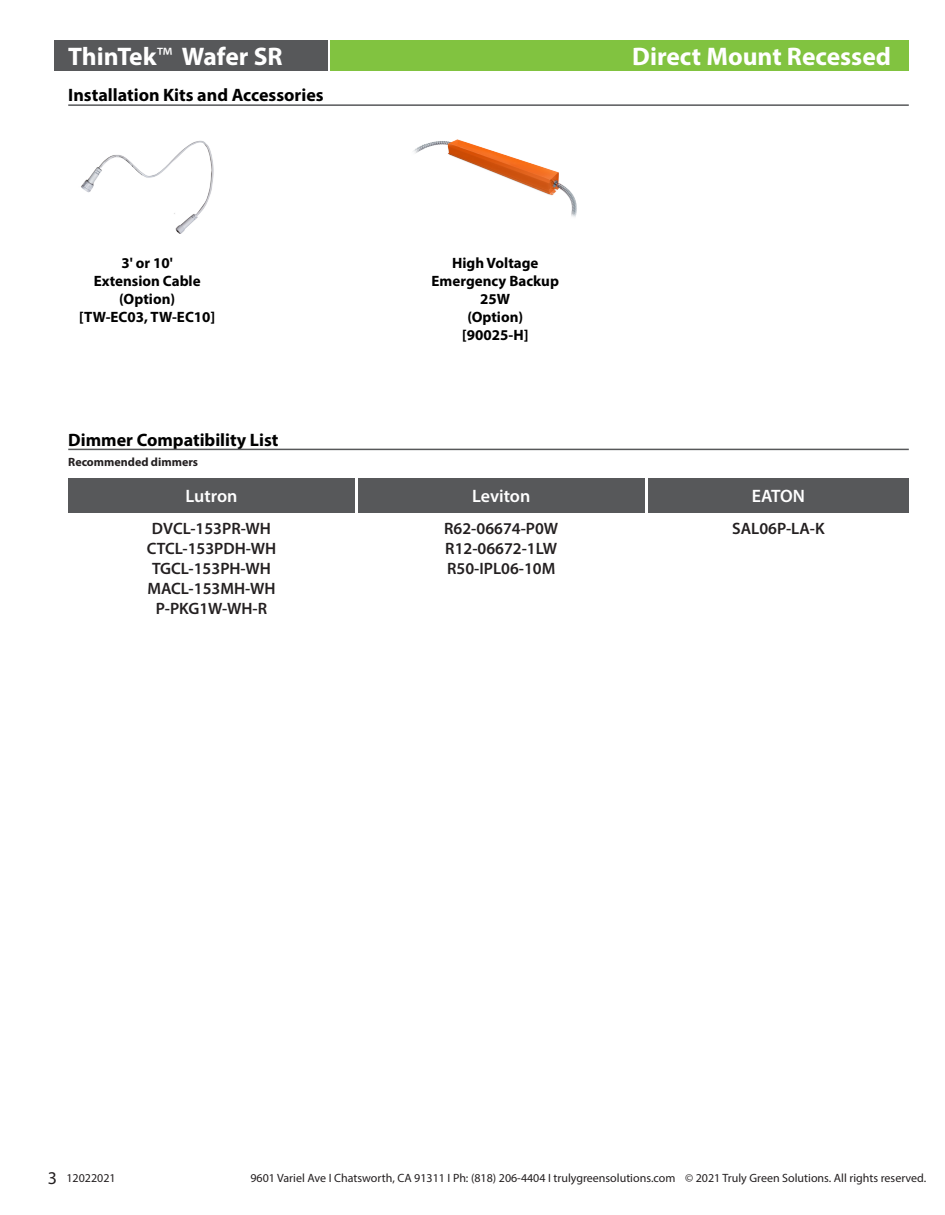
<style>
.page{position:relative;width:945px;height:1215px;background:#fff}
.page>*{position:absolute;margin:0;border:0;box-sizing:border-box;transform-origin:0 0}
.t1{font:700 25.5px "Myriad Pro";color:#fff}
.t2{font:700 18px "Myriad Pro";color:#000}
.t3{font:600 18px "Myriad Pro";color:#fff}
.t4{font:600 16.5px "Myriad Pro";color:#231f20}
.t5{font:700 15px "Myriad Pro";color:#000}
.t6{font:12px "Myriad Pro";color:#231f20}
.t7{font:700 12px "Myriad Pro";color:#231f20}
.s1{font-weight:400}
.s2{font-size:18px}
</style>
<div class="page">
<div style="left:331px;top:40px;width:578px;height:31px;background:#81c340"></div>
<div style="left:54px;top:40px;width:273px;height:31px;background:#57585a"></div>
<hr style="left:68px;top:104px;width:841px;height:2px;background:#57585a">
<div style="left:68px;top:478px;width:287px;height:34px;background:#57585a"></div>
<div style="left:358px;top:478px;width:287px;height:34px;background:#57585a"></div>
<div style="left:648px;top:478px;width:261px;height:34px;background:#57585a"></div>
<hr style="left:68px;top:449px;width:841px;height:1px;background:#57585a">
<img style="left:81px;top:140px;width:133px;height:93px">
<img style="left:414px;top:139px;width:163px;height:78px">
<p class="t1" style="left:68px;top:40px;width:216px">ThinTek<span class="s1">™</span> Wafer SR</p>
<p class="t1" style="left:632px;top:40px;width:260px">Direct Mount Recessed</p>
<p class="t2" style="left:68px;top:83px;width:257px">Installation Kits and Accessories</p>
<p class="t5" style="left:121px;top:253px;width:53px">3' or 10'</p>
<p class="t5" style="left:94px;top:271px;width:108px">Extension Cable</p>
<p class="t5" style="left:119px;top:289px;width:57px">(Option)</p>
<p class="t5" style="left:79px;top:307px;width:138px">[TW-EC03, TW-EC10]</p>
<p class="t2" style="left:68px;top:428px;width:212px">Dimmer Compatibility List</p>
<p class="t7" style="left:68px;top:454px;width:131px">Recommended dimmers</p>
<p class="t5" style="left:452px;top:253px;width:88px">High Voltage</p>
<p class="t5" style="left:432px;top:271px;width:129px">Emergency Backup</p>
<p class="t5" style="left:480px;top:289px;width:31px">25W</p>
<p class="t5" style="left:467px;top:307px;width:57px">(Option)</p>
<p class="t5" style="left:462px;top:325px;width:68px">[90025-H]</p>
<p class="t3" style="left:186px;top:484px;width:53px">Lutron</p>
<p class="t3" style="left:472px;top:484px;width:60px">Leviton</p>
<p class="t3" style="left:752px;top:484px;width:55px">EATON</p>
<p class="t4" style="left:152px;top:518px;width:121px">DVCL-153PR-WH</p>
<p class="t4" style="left:147px;top:538px;width:131px">CTCL-153PDH-WH</p>
<p class="t4" style="left:152px;top:558px;width:120px">TGCL-153PH-WH</p>
<p class="t4" style="left:148px;top:578px;width:129px">MACL-153MH-WH</p>
<p class="t4" style="left:156px;top:598px;width:113px">P-PKG1W-WH-R</p>
<p class="t4" style="left:444px;top:518px;width:116px">R62-06674-P0W</p>
<p class="t4" style="left:445px;top:538px;width:113px">R12-06672-1LW</p>
<p class="t4" style="left:447px;top:558px;width:110px">R50-IPL06-10M</p>
<p class="t4" style="left:732px;top:518px;width:94px">SAL06P-LA-K</p>
<p class="t6" style="left:48px;top:1171px;width:69px"><span class="s2">3</span> 12022021</p>
<p class="t6" style="left:250px;top:1171px;width:677px">9601 Variel Ave I Chatsworth, CA 91311 I Ph: (818) 206-4404 I trulygreensolutions.com © 2021 Truly Green Solutions. All rights reserved.</p>
</div>
